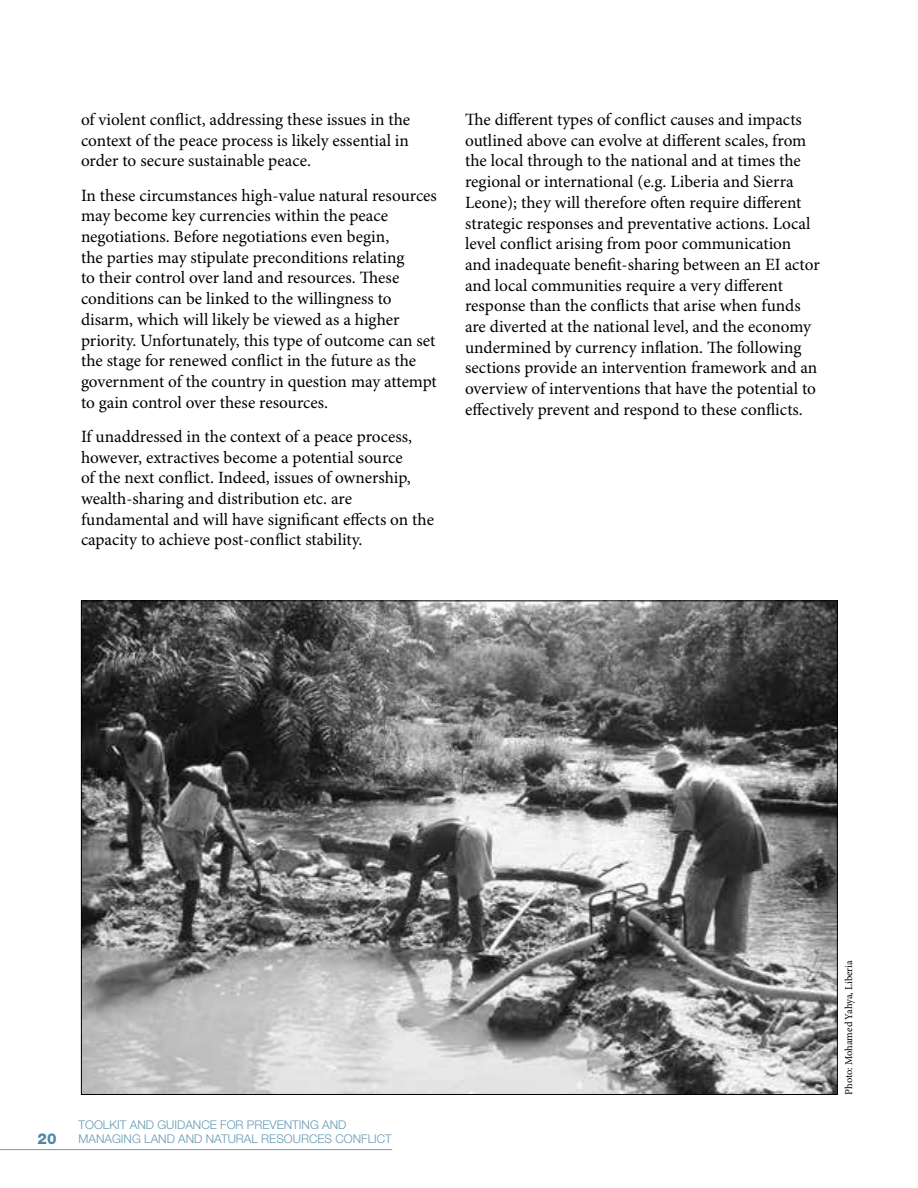
<style>
.page{position:relative;width:918px;height:1188px;background:#fff}
.page>*{position:absolute;margin:0;border:0;box-sizing:border-box;transform-origin:0 0}
.t1{font:17.25px/20.7px "Minion Pro";color:#000}
.t2{font:800 15px "Helvetica Neue LT Std";color:#4c87a6}
.t3{font:300 12px "Helvetica Neue LT Std";color:#6699b3}
.t4{font:10.5px "Minion Pro";letter-spacing:-.005em;color:#000}
</style>
<div class="page">
<div style="left:49px;top:1134px;width:6px;height:10px;border:3px solid #fff;border-radius:50%"></div>
<div style="left:46px;top:1132px;width:11px;height:14px;border:3px solid #fff;border-radius:50%"></div>
<hr style="left:0;top:1149px;width:392px;height:1px;background:#7fa9c0">
<img style="left:83px;top:602px;width:753px;height:491px">
<p class="t1" style="left:81px;top:111px;width:331px;text-align:justify">of violent conflict, addressing these issues in the context of the peace process is likely essential in order to secure sustainable peace.</p>
<p class="t1" style="left:81px;top:186px;width:357px">In these circumstances high-value natural resources may become key currencies within the peace negotiations. Before negotiations even begin,<br>the parties may stipulate preconditions relating<br>to their control over land and resources. These conditions can be linked to the willingness to disarm, which will likely be viewed as a higher priority. Unfortunately, this type of outcome can set the stage for renewed conflict in the future as the government of the country in question may attempt to gain control over these resources.</p>
<p class="t1" style="left:81px;top:427px;width:355px">If unaddressed in the context of a peace process, however, extractives become a potential source<br>of the next conflict. Indeed, issues of ownership, wealth-sharing and distribution etc. are fundamental and will have significant effects on the capacity to achieve post-conflict stability.</p>
<p class="t1" style="left:465px;top:111px;width:356px">The different types of conflict causes and impacts outlined above can evolve at different scales, from the local through to the national and at times the regional or international (e.g. Liberia and Sierra Leone); they will therefore often require different strategic responses and preventative actions. Local level conflict arising from poor communication and inadequate benefit-sharing between an EI actor and local communities require a very different response than the conflicts that arise when funds are diverted at the national level, and the economy undermined by currency inflation. The following sections provide an intervention framework and an overview of interventions that have the potential to effectively prevent and respond to these conflicts.</p>
<p class="t3" style="left:78px;top:1118px;width:270px">TOOLKIT AND GUIDANCE FOR PREVENTING AND</p>
<p class="t2" style="left:38px;top:1130px;width:20px">20</p>
<p class="t3" style="left:78px;top:1132px;width:315px">MANAGING LAND AND NATURAL RESOURCES CONFLICT</p>
<p class="t4" style="left:845px;top:1095px;width:136px;rotate:-90deg">Photo: Mohamed Yahya, Liberia</p>
</div>
